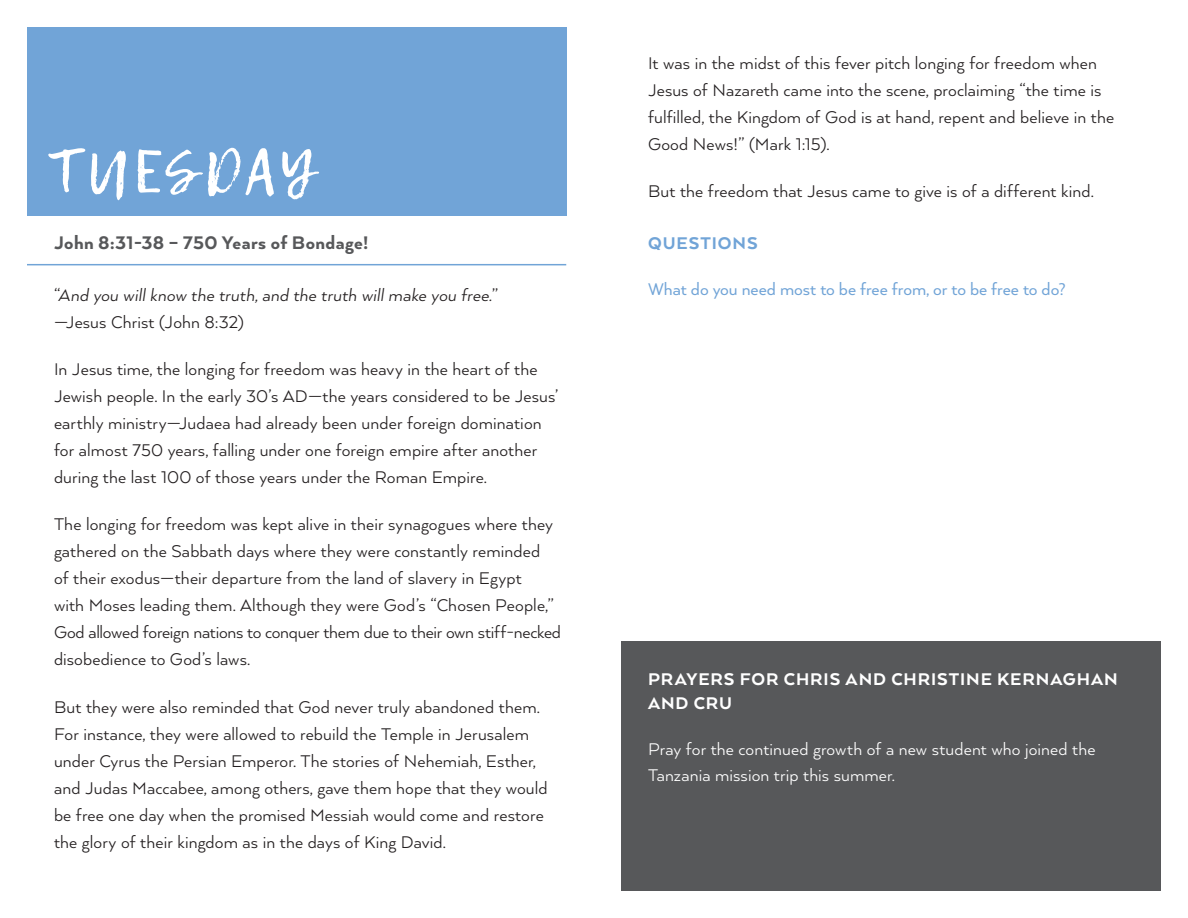
<style>
.page{position:relative;width:1188px;height:918px;background:#fff}
.page>*{position:absolute;margin:0;border:0;box-sizing:border-box;transform-origin:0 0}
.t1{font:60px "Lemon Tuesday";letter-spacing:.06em;color:#fff}
.t2{font:800 21px "Arquitecta";letter-spacing:.02em;color:#57585a}
.t3{font:19.5px/27px "Arquitecta";letter-spacing:.005em;color:#231f20}
.t4{font:19.5px/25.5px "Arquitecta";letter-spacing:.005em;color:#fff}
.t5{font:italic 19.5px/27px "Arquitecta";letter-spacing:.005em;color:#231f20}
.t6{font:19.5px "Arquitecta";letter-spacing:-.005em;color:#71a4d7}
.t7{font:800 19.5px/24px "Arquitecta";letter-spacing:.045em;color:#fff}
.t8{font:800 19.5px "Arquitecta";letter-spacing:.05em;color:#71a4d7}
.s1{font-style:normal}
</style>
<div class="page">
<div style="left:621px;top:642px;width:540px;height:249px;background:#57585a"></div>
<div style="left:27px;top:27px;width:540px;height:189px;background:#71a4d7"></div>
<hr style="left:27px;top:264px;width:539px;height:1px;background:#71a4d7">
<h1 class="t1" style="left:50px;top:137px;width:266px">TUESDAY</h1>
<p class="t2" style="left:54px;top:230px;width:316px">John 8:31-38 – 750 Years of Bondage!</p>
<p class="t5" style="left:54px;top:281px;width:446px"><span class="s1">“</span>And you will know the truth, and the truth will make you free.<span class="s1">” —Jesus Christ (John 8:32)</span></p>
<p class="t3" style="left:54px;top:355px;width:506px">In Jesus time, the longing for freedom was heavy in the heart of the Jewish people. In the early 30’s AD—the years considered to be Jesus’ earthly ministry—Judaea had already been under foreign domination for almost 750 years, falling under one foreign empire after another during the last 100 of those years under the Roman Empire.</p>
<p class="t3" style="left:54px;top:510px;width:509px">The longing for freedom was kept alive in their synagogues where they gathered on the Sabbath days where they were constantly reminded<br>of their exodus—their departure from the land of slavery in Egypt<br>with Moses leading them. Although they were God’s “Chosen People,” God allowed foreign nations to conquer them due to their own stiff-necked disobedience to God’s laws.</p>
<p class="t3" style="left:54px;top:693px;width:495px">But they were also reminded that God never truly abandoned them.<br>For instance, they were allowed to rebuild the Temple in Jerusalem under Cyrus the Persian Emperor. The stories of Nehemiah, Esther, and Judas Maccabee, among others, gave them hope that they would be free one day when the promised Messiah would come and restore the glory of their kingdom as in the days of King David.</p>
<p class="t3" style="left:648px;top:49px;width:468px">It was in the midst of this fever pitch longing for freedom when Jesus of Nazareth came into the scene, proclaiming “the time is fulfilled, the Kingdom of God is at hand, repent and believe in the Good News!” (Mark 1:15).</p>
<p class="t3" style="left:648px;top:177px;width:447px">But the freedom that Jesus came to give is of a different kind.</p>
<p class="t8" style="left:648px;top:231px;width:111px">QUESTIONS</p>
<p class="t6" style="left:648px;top:277px;width:420px">What do you need most to be free from, or to be free to do?</p>
<p class="t7" style="left:648px;top:667px;width:471px">PRAYERS FOR CHRIS AND CHRISTINE KERNAGHAN<br>AND CRU</p>
<p class="t4" style="left:648px;top:736px;width:449px">Pray for the continued growth of a new student who joined the<br>Tanzania mission trip this summer.</p>
</div>
